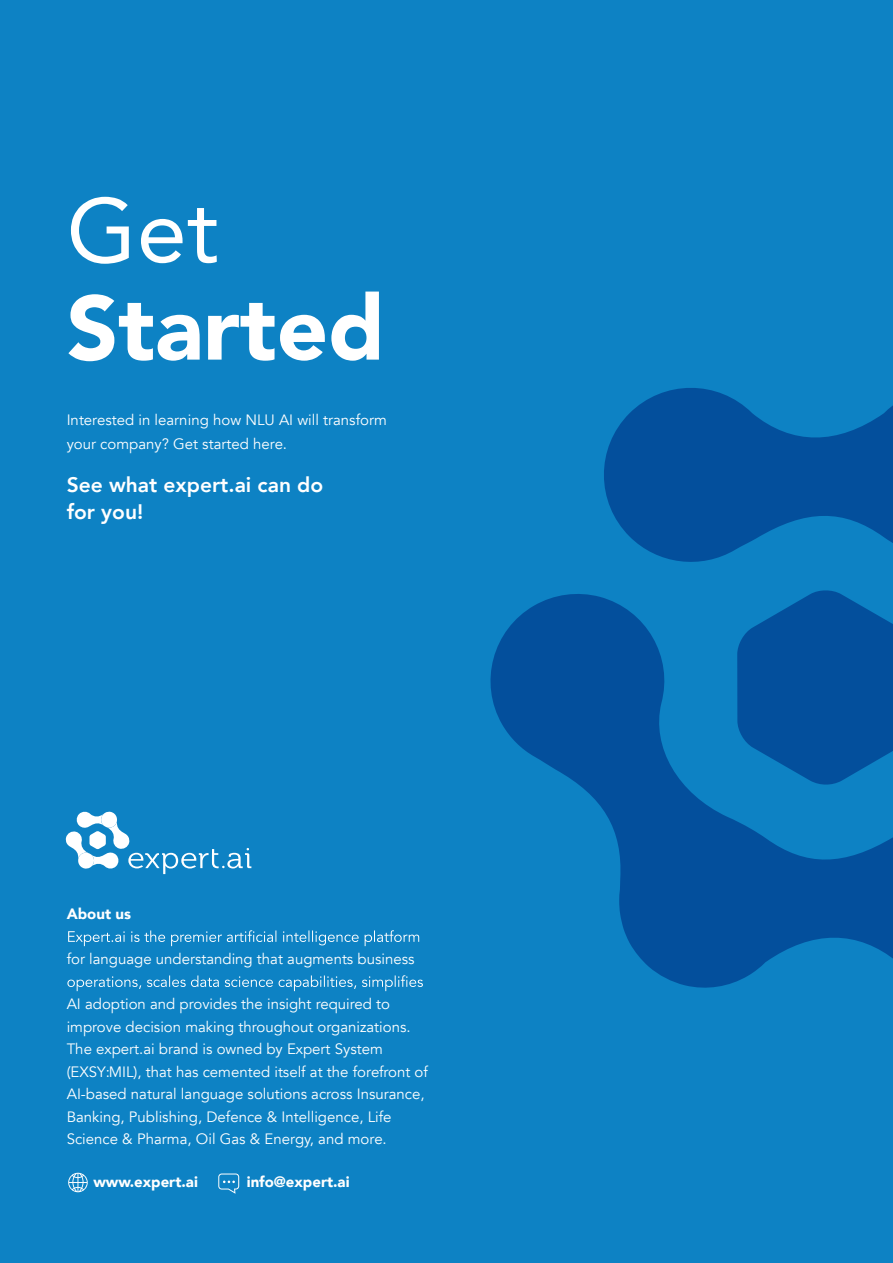
<style>
.page{position:relative;width:893px;height:1263px;background:#0d82c4}
.page>*{position:absolute;margin:0;border:0;box-sizing:border-box;transform-origin:0 0}
.t1{font:900 90px "Avenir";color:#fff}
.t2{font:90px "Avenir";color:#fff}
.t3{font:800 21px/27px "Avenir";color:#fff}
.t4{font:15px/22.5px "Avenir";color:#fff}
.t5{font:900 15px "Avenir";color:#fff}
</style>
<div class="page">
<svg style="left:604px;top:388px;width:289px;height:203px;fill:#034f9c"></svg>
<svg style="left:490px;top:591px;width:403px;height:397px;fill:#034f9c"></svg>
<svg style="left:68px;top:930px;width:351px;height:16px"></svg>
<svg style="left:67px;top:975px;width:356px;height:16px"></svg>
<svg style="left:66px;top:811px;width:185px;height:63px"></svg>
<svg style="left:218px;top:1173px;width:21px;height:21px"></svg>
<svg style="left:68px;top:1173px;width:20px;height:19px"></svg>
<h1 class="t2" style="left:67px;top:159px;width:153px">Get</h1>
<h1 class="t1" style="left:67px;top:251px;width:320px">Started</h1>
<p class="t4" style="left:67px;top:408px;width:322px;line-height:24px">Interested in learning how NLU AI will transform your company? Get started here.</p>
<h2 class="t3" style="left:67px;top:471px;width:258px">See what expert.ai can do for you!</h2>
<p class="t5" style="left:67px;top:901px;width:66px">About us</p>
<p class="t4" style="left:67px;top:948px;width:349px">for language understanding that augments business</p>
<p class="t4" style="left:67px;top:993px;width:363px">AI adoption and provides the insight required to improve decision making throughout organizations.<br>The expert.ai brand is owned by Expert System (EXSY:MIL), that has cemented itself at the forefront of AI-based natural language solutions across Insurance, Banking, Publishing, Defence &amp; Intelligence, Life Science &amp; Pharma, Oil Gas &amp; Energy, and more.</p>
<p class="t5" style="left:93px;top:1169px;width:106px">www.expert.ai</p>
<p class="t5" style="left:247px;top:1169px;width:104px">info@expert.ai</p>
</div>
